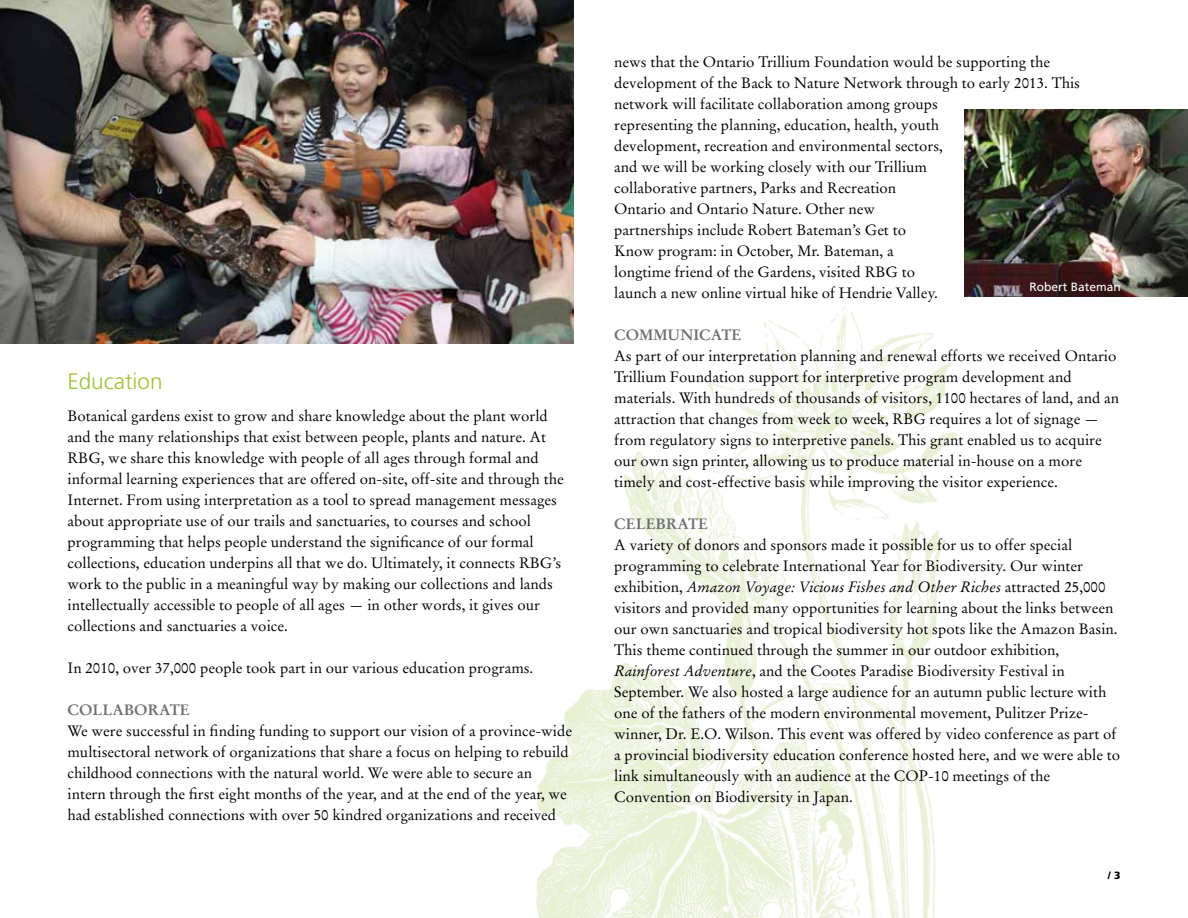
<style>
.page{position:relative;width:1188px;height:918px;background:#fff}
.page>*{position:absolute;margin:0;border:0;box-sizing:border-box;transform-origin:0 0}
.t1{font:300 22.5px "Frutiger";color:#9dc436}
.t2{font:15px/21px "Stempel Garamond";color:#000}
.t3{font:700 15px "Stempel Garamond";color:#6d6e71}
.t4{font:12px "Frutiger";color:#fff}
.t5{font:900 10.5px "Frutiger";color:#000}
.s1{font-style:italic}
</style>
<div class="page">
<img style="left:517px;top:296px;width:504px;height:622px">
<img style="left:0;top:0;width:574px;height:343px">
<img style="left:965px;top:110px;width:223px;height:186px">
<h1 class="t1" style="left:68px;top:368px;width:97px">Education</h1>
<p class="t2" style="left:68px;top:405px;width:498px">Botanical gardens exist to grow and share knowledge about the plant world and the many relationships that exist between people, plants and nature. At RBG, we share this knowledge with people of all ages through formal and informal learning experiences that are offered on-site, off-site and through the Internet. From using interpretation as a tool to spread management messages about appropriate use of our trails and sanctuaries, to courses and school programming that helps people understand the significance of our formal collections, education underpins all that we do. Ultimately, it connects RBG’s work to the public in a meaningful way by making our collections and lands intellectually accessible to people of all ages — in other words, it gives our collections and sanctuaries a voice.</p>
<p class="t2" style="left:68px;top:657px;width:467px">In 2010, over 37,000 people took part in our various education programs.</p>
<p class="t3" style="left:68px;top:700px;width:24px">COLLABORA</p>
<p class="t3" style="left:170px;top:700px;width:22px">T E</p>
<p class="t2" style="left:68px;top:720px;width:506px">We were successful in finding funding to support our vision of a province-wide multisectoral network of organizations that share a focus on helping to rebuild childhood connections with the natural world. We were able to secure an intern through the first eight months of the year, and at the end of the year, we had established connections with over 50 kindred organizations and received</p>
<p class="t2" style="left:614px;top:51px;width:467px">news that the Ontario Trillium Foundation would be supporting the development of the Back to Nature Network through to early 2013. This network will facilitate collaboration among groups<br>representing the planning, education, health, youth<br>development, recreation and environmental sectors,<br>and we will be working closely with our Trillium<br>collaborative partners, Parks and Recreation<br>Ontario and Ontario Nature. Other new<br>partnerships include Robert Bateman’s Get to<br>Know program: in October, Mr. Bateman, a<br>longtime friend of the Gardens, visited RBG to<br>launch a new online virtual hike of Hendrie Valley.</p>
<p class="t3" style="left:614px;top:325px;width:27px">COMM</p>
<p class="t3" style="left:668px;top:325px;width:75px">UNICATE</p>
<p class="t2" style="left:614px;top:345px;width:506px">As part of our interpretation planning and renewal efforts we received Ontario Trillium Foundation support for interpretive program development and materials. With hundreds of thousands of visitors, 1100 hectares of land, and an attraction that changes from week to week, RBG requires a lot of signage — from regulatory signs to interpretive panels. This grant enabled us to acquire our own sign printer, allowing us to produce material in-house on a more timely and cost-effective basis while improving the visitor experience.</p>
<p class="t3" style="left:614px;top:514px;width:54px">CELEBRA</p>
<p class="t3" style="left:688px;top:514px;width:22px">T E</p>
<p class="t2" style="left:614px;top:534px;width:507px">A variety of donors and sponsors made it possible for us to offer special programming to celebrate International Year for Biodiversity. Our winter exhibition, <span class="s1">Amazon Voyage: Vicious Fishes and Other Riches</span> attracted 25,000 visitors and provided many opportunities for learning about the links between our own sanctuaries and tropical biodiversity hot spots like the Amazon Basin.<br>This theme continued through the summer in our outdoor exhibition, <span class="s1">Rainforest Adventure</span>, and the Cootes Paradise Biodiversity Festival in September. We also hosted a large audience for an autumn public lecture with one of the fathers of the modern environmental movement, Pulitzer Prize&shy;winner, Dr. E.O. Wilson. This event was offered by video conference as part of a provincial biodiversity education conference hosted here, and we were able to link simultaneously with an audience at the COP-10 meetings of the Convention on Biodiversity in Japan.</p>
<p class="t4" style="left:1029px;top:280px;width:93px">Robert Bateman</p>
<p class="t5" style="left:1108px;top:869px;width:14px">/ 3</p>
</div>
